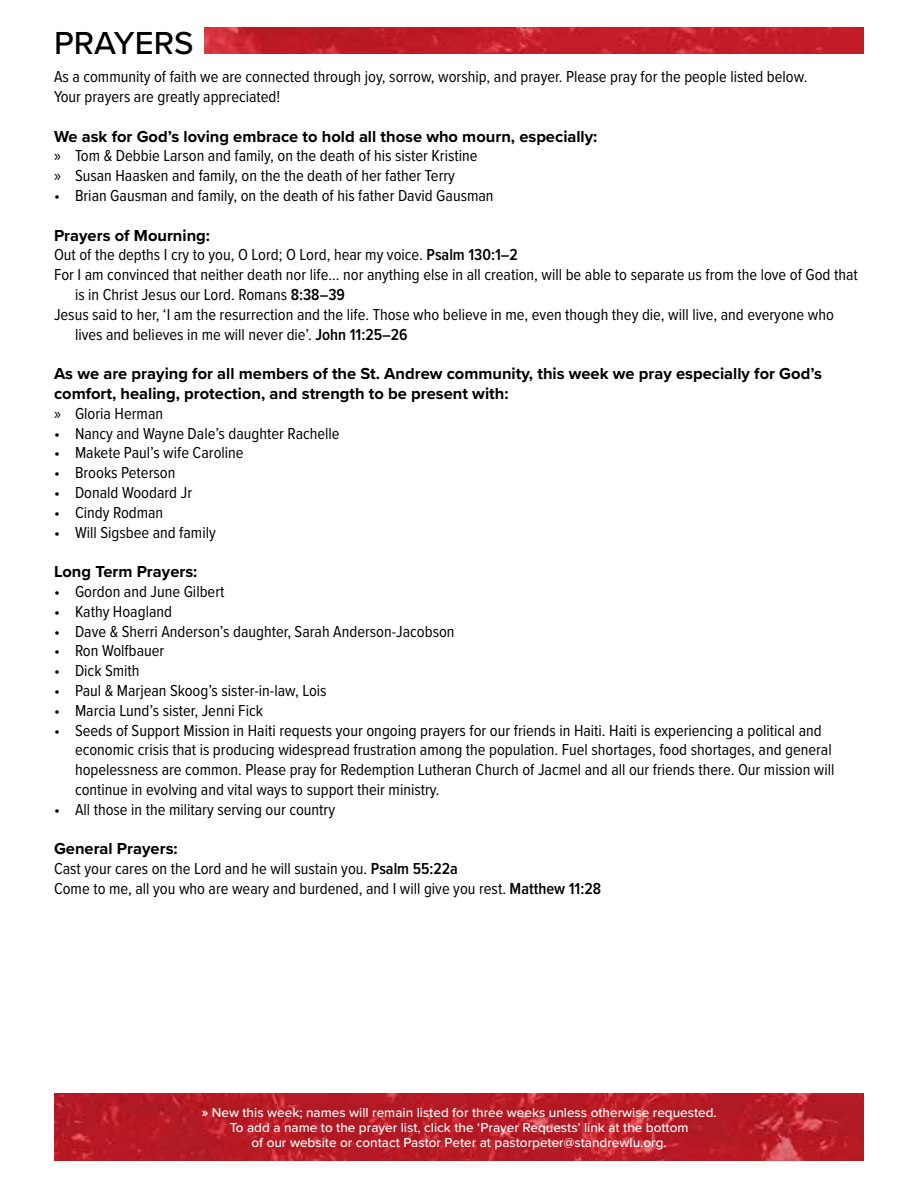
<style>
.page{position:relative;width:918px;height:1188px;background:#fff}
.page>*{position:absolute;margin:0;border:0;box-sizing:border-box;transform-origin:0 0}
.t1{font:500 33px "Proxima Nova";color:#000}
.t2{font:16.5px/19.8px "Proxima Nova Cond";color:#000}
.t3{font:700 16.5px/19.8px "Proxima Nova";color:#000}
.t4{font:500 13.5px/15px "Proxima Nova";color:#fff;text-align:center}
.s1{font-family:"Myriad Pro"}
.s2{font-weight:600}
.s3{font-size:15px}
</style>
<div class="page">
<img style="left:54px;top:1094px;width:810px;height:67px">
<img style="left:204px;top:27px;width:660px;height:27px">
<h1 class="t1" style="left:54px;top:18px;width:141px">PRAYERS</h1>
<p class="t2" style="left:54px;top:66px;width:755px">As a community of faith we are connected through joy, sorrow, worship, and prayer. Please pray for the people listed below.<br>Your prayers are greatly appreciated!</p>
<p class="t3" style="left:54px;top:126px;width:545px">We ask for God’s loving embrace to hold all those who mourn, especially:</p>
<p class="t2" style="left:54px;top:145px;width:425px"><span class="s1">»</span> Tom &amp; Debbie Larson and family, on the death of his sister Kristine <span class="s1">»</span> Susan Haasken and family, on the the death of her father Terry</p>
<p class="t2" style="left:54px;top:185px;width:441px">• Brian Gausman and family, on the death of his father David Gausman</p>
<p class="t3" style="left:54px;top:225px;width:158px">Prayers of Mourning:</p>
<p class="t2" style="left:54px;top:244px;width:465px">Out of the depths I cry to you, O Lord; O Lord, hear my voice. <span class="s2">Psalm 130:1–2</span></p>
<p class="t2" style="left:54px;top:264px;width:805px">For I am convinced that neither death nor life... nor anything else in all creation, will be able to separate us from the love of God that</p>
<p class="t2" style="left:75px;top:284px;width:272px">is in Christ Jesus our Lord. Romans <span class="s2">8:38–39</span></p>
<p class="t2" style="left:54px;top:304px;width:781px">Jesus said to her, ‘I am the resurrection and the life. Those who believe in me, even though they die, will live, and everyone who</p>
<p class="t2" style="left:75px;top:323px;width:334px">lives and believes in me will never die’. <span class="s2">John 11:25–26</span></p>
<p class="t3" style="left:54px;top:363px;width:769px">As we are praying for all members of the St. Andrew community, this week we pray especially for God’s comfort, healing, protection, and strength to be present with:</p>
<p class="t2" style="left:54px;top:403px;width:111px"><span class="s1">»</span> Gloria Herman</p>
<p class="t2" style="left:54px;top:422px;width:287px">• Nancy and Wayne Dale’s daughter Rachelle</p>
<p class="t2" style="left:54px;top:442px;width:191px">• Makete Paul’s wife Caroline</p>
<p class="t2" style="left:54px;top:462px;width:123px">• Brooks Peterson</p>
<p class="t2" style="left:54px;top:482px;width:140px">• Donald Woodard Jr</p>
<p class="t2" style="left:54px;top:502px;width:111px">• Cindy Rodman</p>
<p class="t2" style="left:54px;top:521px;width:163px">• Will Sigsbee and family</p>
<p class="t3" style="left:54px;top:561px;width:145px">Long Term Prayers:</p>
<p class="t2" style="left:54px;top:581px;width:172px">• Gordon and June Gilbert</p>
<p class="t2" style="left:54px;top:601px;width:120px">• Kathy Hoagland</p>
<p class="t2" style="left:54px;top:620px;width:402px">• Dave &amp; Sherri Anderson’s daughter, Sarah Anderson-Jacobson</p>
<p class="t2" style="left:54px;top:640px;width:112px">• Ron Wolfbauer</p>
<p class="t2" style="left:54px;top:660px;width:87px">• Dick Smith</p>
<p class="t2" style="left:54px;top:680px;width:274px">• Paul &amp; Marjean Skoog’s sister-in-law, Lois</p>
<p class="t2" style="left:54px;top:700px;width:211px">• Marcia Lund’s sister, Jenni Fick</p>
<p class="t2" style="left:75px;top:719px;width:761px;text-indent:-21px">• Seeds of Support Mission in Haiti requests your ongoing prayers for our friends in Haiti. Haiti is experiencing a political and economic crisis that is producing widespread frustration among the population. Fuel shortages, food shortages, and general hopelessness are common. Please pray for Redemption Lutheran Church of Jacmel and all our friends there. Our mission will continue in evolving and vital ways to support their ministry.</p>
<p class="t2" style="left:54px;top:799px;width:283px">• All those in the military serving our country</p>
<p class="t3" style="left:54px;top:839px;width:125px">General Prayers:</p>
<p class="t2" style="left:54px;top:858px;width:549px">Cast your cares on the Lord and he will sustain you. <span class="s2">Psalm 55:22a<br></span>Come to me, all you who are weary and burdened, and I will give you rest. <span class="s2">Matthew 11:28</span></p>
<p class="t4" style="left:201px;top:1105px;width:517px"><span class="s3">»</span> New this week; names will remain listed for three weeks unless otherwise requested.<br>To add a name to the prayer list, click the ‘Prayer Requests’ link at the bottom<br>of our website or contact Pastor Peter at pastorpeter@standrewlu.org.</p>
</div>
